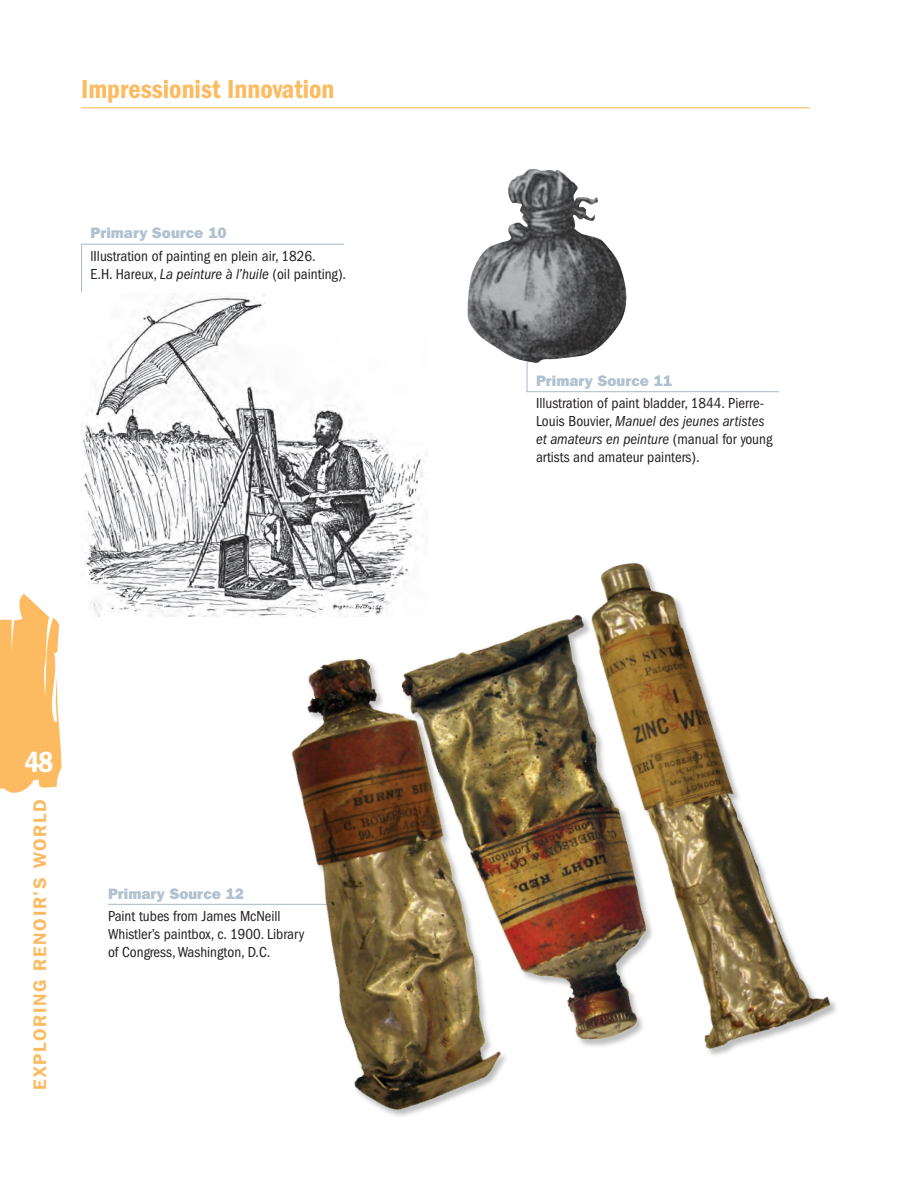
<style>
.page{position:relative;width:918px;height:1188px;background:#fff}
.page>*{position:absolute;margin:0;border:0;box-sizing:border-box;transform-origin:0 0}
.t1{font:600 condensed 30px "Franklin Gothic";color:#fff}
.t2{font:600 condensed 27px "Franklin Gothic";color:#fcba61}
.t3{font:600 18px "Franklin Gothic IT Cby BT";letter-spacing:.1em;color:#fcba61}
.t4{font:condensed 15px/18px "Franklin Gothic";color:#231f20}
.t5{font:800 15px "Franklin Gothic IT Cby BT";color:#b0c1cf}
.s1{font-style:italic}
</style>
<div class="page">
<svg style="left:0;top:594px;width:62px;height:199px"></svg>
<svg style="left:526px;top:367px;width:253px;height:26px"></svg>
<hr style="left:108px;top:904px;width:224px;height:1px;background:#b0c1cf">
<hr style="left:81px;top:107px;width:729px;height:1px;background:#fcba61">
<svg style="left:81px;top:243px;width:263px;height:50px"></svg>
<img style="left:81px;top:293px;width:344px;height:323px">
<img style="left:228px;top:537px;width:608px;height:580px">
<img style="left:467px;top:169px;width:160px;height:198px">
<h2 class="t2" style="left:81px;top:74px;width:255px">Impressionist Innovation</h2>
<p class="t5" style="left:91px;top:224px;width:138px">Primary Source 10</p>
<p class="t4" style="left:91px;top:247px;width:257px">lIlustration of painting en plein air, 1826.<br>E.H. Hareux, <span class="s1">La peinture à l’huile</span> (oil painting).</p>
<h1 class="t1" style="left:24px;top:745px;width:31px">48</h1>
<p class="t3" style="left:28px;top:1090px;width:291px;rotate:-90deg">exploring renoir’s world</p>
<p class="t5" style="left:108px;top:884px;width:138px">Primary Source 12</p>
<p class="t4" style="left:108px;top:908px;width:198px">Paint tubes from James McNeill<br>Whistler’s paintbox, c. 1900. Library of Congress, Washington, D.C.</p>
<p class="t5" style="left:536px;top:371px;width:138px">Primary Source 11</p>
<p class="t4" style="left:536px;top:395px;width:238px">Illustration of paint bladder, 1844. Pierre-Louis Bouvier, <span class="s1">Manuel des jeunes artistes et amateurs en peinture</span> (manual for young artists and amateur painters).</p>
</div>
